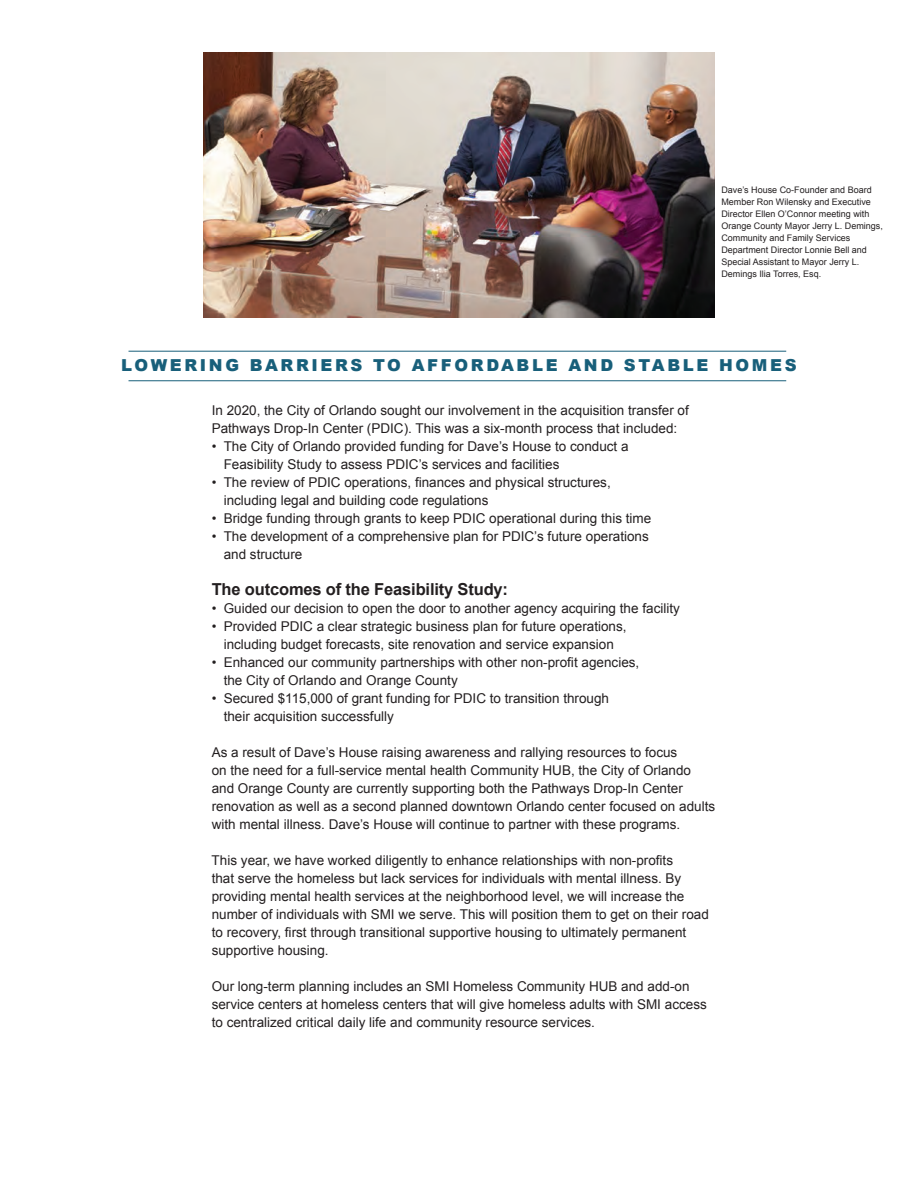
<style>
.page{position:relative;width:918px;height:1188px;background:#fff}
.page>*{position:absolute;margin:0;border:0;box-sizing:border-box;transform-origin:0 0}
.t1{font:900 16.5px "Arial";letter-spacing:.16em;color:#185f7a}
.t2{font:700 16.5px "Arial";letter-spacing:-.01em;color:#231f20}
.t3{font:13.5px/18px "Arial";color:#231f20}
.t4{font:9px/12px "Arial";color:#231f20}
</style>
<div class="page">
<hr style="left:129px;top:351px;width:657px;height:1px;background:#185f7a">
<hr style="left:129px;top:381px;width:657px;height:1px;background:#185f7a">
<img style="left:204px;top:53px;width:510px;height:265px">
<p class="t4" style="left:721px;top:184px;width:163px">Dave’s House Co-Founder and Board Member Ron Wilensky and Executive Director Ellen O’Connor meeting with Orange County Mayor Jerry L. Demings, Community and Family Services Department Director Lonnie Bell and Special Assistant to Mayor Jerry L.<br>Demings Ilia Torres, Esq.</p>
<p class="t1" style="left:121px;top:353px;width:677px">LOWERING BARRIERS TO AFFORDABLE AND STABLE HOMES</p>
<p class="t3" style="left:212px;top:401px;width:479px">In 2020, the City of Orlando sought our involvement in the acquisition transfer of<br>Pathways Drop-In Center (PDIC). This was a six-month process that included:</p>
<p class="t3" style="left:224px;top:437px;width:406px;text-indent:-12px">• The City of Orlando provided funding for Dave’s House to conduct a<br>Feasibility Study to assess PDIC’s services and facilities</p>
<p class="t3" style="left:224px;top:473px;width:389px;text-indent:-12px">• The review of PDIC operations, finances and physical structures, including legal and building code regulations</p>
<p class="t3" style="left:212px;top:509px;width:441px">• Bridge funding through grants to keep PDIC operational during this time</p>
<p class="t3" style="left:224px;top:527px;width:427px;text-indent:-12px">• The development of a comprehensive plan for PDIC’s future operations and structure</p>
<p class="t2" style="left:212px;top:578px;width:298px">The outcomes of the Feasibility Study:</p>
<p class="t3" style="left:212px;top:599px;width:470px">• Guided our decision to open the door to another agency acquiring the facility</p>
<p class="t3" style="left:212px;top:617px;width:416px;text-align:center">• Provided PDIC a clear strategic business plan for future operations, including budget forecasts, site renovation and service expansion</p>
<p class="t3" style="left:224px;top:653px;width:417px;text-indent:-12px">• Enhanced our community partnerships with other non-profit agencies, the City of Orlando and Orange County</p>
<p class="t3" style="left:224px;top:689px;width:387px;text-indent:-12px">• Secured $115,000 of grant funding for PDIC to transition through their acquisition successfully</p>
<p class="t3" style="left:212px;top:743px;width:505px">As a result of Dave’s House raising awareness and rallying resources to focus<br>on the need for a full-service mental health Community HUB, the City of Orlando and Orange County are currently supporting both the Pathways Drop-In Center renovation as well as a second planned downtown Orlando center focused on adults with mental illness. Dave’s House will continue to partner with these programs.</p>
<p class="t3" style="left:212px;top:851px;width:499px">This year, we have worked diligently to enhance relationships with non-profits<br>that serve the homeless but lack services for individuals with mental illness. By providing mental health services at the neighborhood level, we will increase the number of individuals with SMI we serve. This will position them to get on their road to recovery, first through transitional supportive housing to ultimately permanent supportive housing.</p>
<p class="t3" style="left:212px;top:977px;width:497px">Our long-term planning includes an SMI Homeless Community HUB and add-on service centers at homeless centers that will give homeless adults with SMI access to centralized critical daily life and community resource services.</p>
</div>
